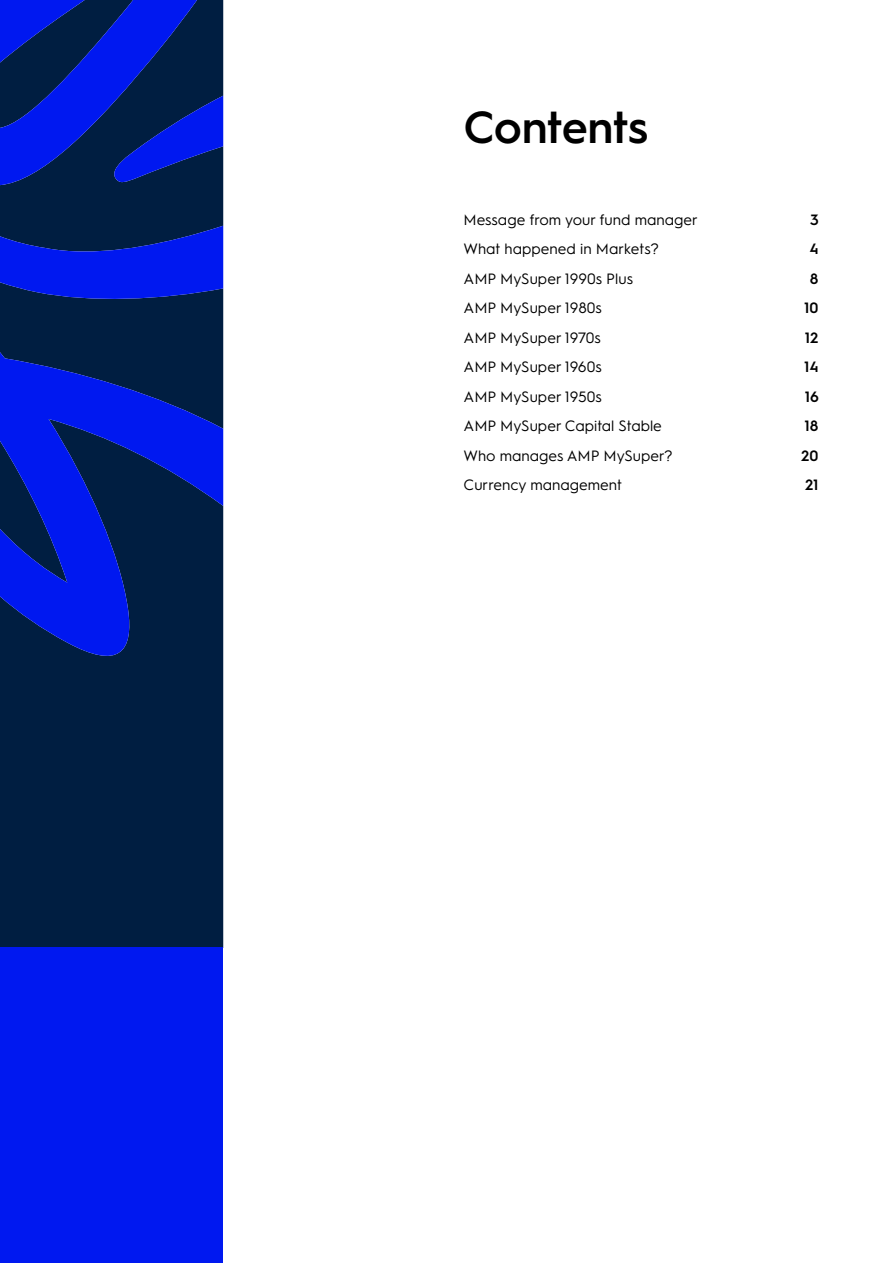
<style>
.page{position:relative;width:893px;height:1263px;background:#fff}
.page>*{position:absolute;margin:0;border:0;box-sizing:border-box;transform-origin:0 0}
.t1{font:600 45px "Hurme Geometric Sans 1";letter-spacing:-.02em;color:#000}
.t2{font:15px "Hurme Geometric Sans 1";color:#000}
.t3{font:600 15px "Hurme Geometric Sans 1";color:#000}
</style>
<div class="page">
<div style="left:0;top:670px;width:223px;height:277px;background:#001e41"></div>
<div style="left:0;top:185px;width:223px;height:41px;background:#001e41"></div>
<svg style="left:0;top:0;width:223px;height:185px;background:#001c90"></svg>
<svg style="left:0;top:226px;width:223px;height:126px;background:#001c87"></svg>
<svg style="left:0;top:352px;width:223px;height:318px;background:#001b8f"></svg>
<div style="left:0;top:947px;width:223px;height:316px;background:#0018f0"></div>
<h1 class="t1" style="left:463px;top:95px;width:186px">Contents</h1>
<p class="t2" style="left:463px;top:209px;width:236px">Message from your fund manager</p>
<p class="t3" style="left:810px;top:209px;width:10px">3</p>
<p class="t2" style="left:463px;top:238px;width:197px">What happened in Markets?</p>
<p class="t3" style="left:809px;top:238px;width:11px">4</p>
<p class="t2" style="left:463px;top:268px;width:171px">AMP MySuper 1990s Plus</p>
<p class="t3" style="left:810px;top:268px;width:10px">8</p>
<p class="t2" style="left:463px;top:297px;width:140px">AMP MySuper 1980s</p>
<p class="t3" style="left:804px;top:297px;width:16px">10</p>
<p class="t2" style="left:463px;top:327px;width:139px">AMP MySuper 1970s</p>
<p class="t3" style="left:805px;top:327px;width:15px">12</p>
<p class="t2" style="left:463px;top:356px;width:140px">AMP MySuper 1960s</p>
<p class="t3" style="left:804px;top:356px;width:16px">14</p>
<p class="t2" style="left:463px;top:386px;width:140px">AMP MySuper 1950s</p>
<p class="t3" style="left:805px;top:386px;width:16px">16</p>
<p class="t2" style="left:463px;top:415px;width:200px">AMP MySuper Capital Stable</p>
<p class="t3" style="left:805px;top:415px;width:15px">18</p>
<p class="t2" style="left:463px;top:445px;width:211px">Who manages AMP MySuper?</p>
<p class="t3" style="left:801px;top:445px;width:19px">20</p>
<p class="t2" style="left:463px;top:474px;width:160px">Currency management</p>
<p class="t3" style="left:805px;top:474px;width:15px">21</p>
</div>
